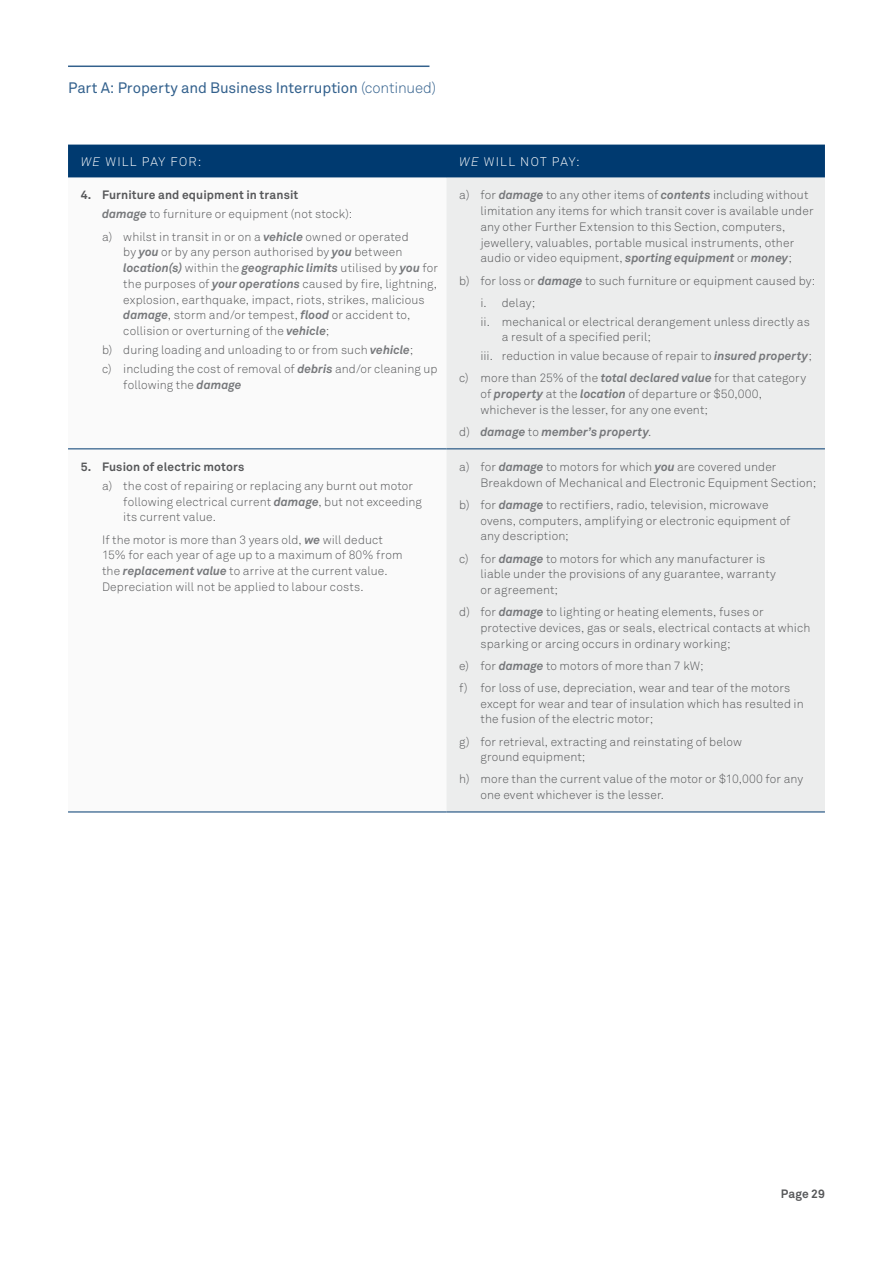
<style>
.page{position:relative;width:893px;height:1263px;background:#fff}
.page>*{position:absolute;margin:0;border:0;box-sizing:border-box;transform-origin:0 0}
.t1{font:15px "Akkurat Pro";letter-spacing:-.005em;color:#33618d}
.H1_TABLE{font:12.3px "Akkurat Light Pro";letter-spacing:.1em;color:#fff}
.A1_Bullets_1{font:12px/15.8px "Akkurat Light Pro";letter-spacing:.01em;color:#57585a}
.A1_Bullets_2{font:12px/15.8px "Akkurat Light Pro";letter-spacing:.01em;color:#57585a}
.A1_Body_copy_inset{font:12px/15.8px "Akkurat Light Pro";letter-spacing:.01em;color:#57585a}
.Body_bullet_subhead{font:700 12px "Akkurat Pro";letter-spacing:.015em;color:#57585a}
.A1_Bullets_1-2{font:italic 700 12px "Akkurat Pro";color:#76787b}
.s1{font-family:"Akkurat Light Pro"}
.s2{font-family:"Akkurat";font-weight:300;font-style:italic}
.s3{font-family:"Akkurat Pro";font-weight:700;font-style:italic;color:#76787b}
.s4{font-family:"Akkurat Light Pro";font-weight:400;font-style:normal;color:#57585a}
</style>
<div class="page">
<hr style="left:68px;top:66px;width:361px;height:1px;background:#33618d">
<div style="left:68px;top:145px;width:757px;height:33px;background:#003a70"></div>
<div style="left:446px;top:178px;width:379px;height:633px;background:#eceded"></div>
<hr style="left:68px;top:448px;width:378px;height:1px;background:#003a70">
<hr style="left:446px;top:448px;width:379px;height:1px;background:#003a70">
<hr style="left:68px;top:811px;width:378px;height:1px;background:#003a70">
<hr style="left:446px;top:811px;width:379px;height:1px;background:#003a70">
<p class="t1" style="left:68px;top:79px;width:370px">Part A: Property and Business Interruption <span class="s1">(continued)</span></p>
<p class="H1_TABLE" style="left:81px;top:154px;width:122px"><span class="s2">WE</span> WILL PAY FOR:</p>
<p class="H1_TABLE" style="left:459px;top:154px;width:122px"><span class="s2">WE</span> WILL NOT PAY:</p>
<p class="Body_bullet_subhead" style="left:81px;top:188px;width:219px">4. Furniture and equipment in transit</p>
<p class="A1_Body_copy_inset" style="left:102px;top:207px;width:252px"><span class="s3">damage</span> to furniture or equipment (not stock):</p>
<p class="A1_Bullets_2" style="left:123px;top:229px;width:316px;text-indent:-21px">a) whilst in transit in or on a <span class="s3">vehicle</span> owned or operated<br>by <span class="s3">you</span> or by any person authorised by <span class="s3">you</span> between <span class="s3">location(s)</span> within the <span class="s3">geographic limits</span> utilised by <span class="s3">you</span> for the purposes of <span class="s3">your operations</span> caused by fire, lightning, explosion, earthquake, impact, riots, strikes, malicious <span class="s3">damage</span>, storm and/or tempest, <span class="s3">flood</span> or accident to, collision or overturning of the <span class="s3">vehicle</span>;</p>
<p class="A1_Bullets_2" style="left:102px;top:342px;width:313px">b) during loading and unloading to or from such <span class="s3">vehicle</span>;</p>
<p class="A1_Bullets_2" style="left:123px;top:361px;width:316px;text-indent:-21px">c) including the cost of removal of <span class="s3">debris</span> and/or cleaning up following the <span class="s3">damage</span></p>
<p class="A1_Bullets_1" style="left:480px;top:188px;width:335px;text-indent:-21px">a) for <span class="s3">damage</span> to any other items of <span class="s3">contents</span> including without limitation any items for which transit cover is available under any other Further Extension to this Section, computers, jewellery, valuables, portable musical instruments, other audio or video equipment, <span class="s3">sporting equipment</span> or <span class="s3">money</span>;</p>
<p class="A1_Bullets_1" style="left:459px;top:273px;width:357px">b) for loss or <span class="s3">damage</span> to such furniture or equipment caused by:</p>
<p class="A1_Bullets_2" style="left:480px;top:295px;width:56px">i. delay;</p>
<p class="A1_Bullets_2" style="left:502px;top:314px;width:310px;text-indent:-21px">ii. mechanical or electrical derangement unless directly as a result of a specified peril;</p>
<p class="A1_Bullets_2" style="left:480px;top:348px;width:333px">iii. reduction in value because of repair to <span class="s3">insured property</span>;</p>
<p class="A1_Bullets_1" style="left:480px;top:371px;width:327px;text-indent:-21px">c) more than 25% of the <span class="s3">total declared value</span> for that category of <span class="s3">property</span> at the <span class="s3">location</span> of departure or $50,000, whichever is the lesser, for any one event;</p>
<p class="A1_Bullets_1-2" style="left:459px;top:424px;width:194px"><span class="s4">d)</span> damage <span class="s4">to</span> member’s property<span class="s4">.</span></p>
<p class="Body_bullet_subhead" style="left:81px;top:459px;width:165px">5. Fusion of electric motors</p>
<p class="A1_Bullets_2" style="left:123px;top:478px;width:300px;text-indent:-21px">a) the cost of repairing or replacing any burnt out motor following electrical current <span class="s3">damage</span>, but not exceeding its current value.</p>
<p class="A1_Body_copy_inset" style="left:102px;top:532px;width:302px">If the motor is more than 3 years old, <span class="s3">we</span> will deduct 15% for each year of age up to a maximum of 80% from the <span class="s3">replacement value</span> to arrive at the current value.<br>Depreciation will not be applied to labour costs.</p>
<p class="A1_Bullets_1" style="left:480px;top:459px;width:337px;text-indent:-21px">a) for <span class="s3">damage</span> to motors for which <span class="s3">you</span> are covered under<br>Breakdown of Mechanical and Electronic Equipment Section;</p>
<p class="A1_Bullets_1" style="left:480px;top:497px;width:311px;text-indent:-21px">b) for <span class="s3">damage</span> to rectifiers, radio, television, microwave ovens, computers, amplifying or electronic equipment of any description;</p>
<p class="A1_Bullets_1" style="left:480px;top:551px;width:297px;text-indent:-21px">c) for <span class="s3">damage</span> to motors for which any manufacturer is liable under the provisions of any guarantee, warranty or agreement;</p>
<p class="A1_Bullets_1" style="left:480px;top:604px;width:331px;text-indent:-21px">d) for <span class="s3">damage</span> to lighting or heating elements, fuses or protective devices, gas or seals, electrical contacts at which sparking or arcing occurs in ordinary working;</p>
<p class="A1_Bullets_1" style="left:459px;top:658px;width:246px">e) for <span class="s3">damage</span> to motors of more than 7 kW;</p>
<p class="A1_Bullets_1" style="left:480px;top:680px;width:325px;text-indent:-21px">f) for loss of use, depreciation, wear and tear of the motors except for wear and tear of insulation which has resulted in the fusion of the electric motor;</p>
<p class="A1_Bullets_1" style="left:480px;top:734px;width:263px;text-indent:-21px">g) for retrieval, extracting and reinstating of below ground equipment;</p>
<p class="A1_Bullets_1" style="left:480px;top:772px;width:324px;text-indent:-21px">h) more than the current value of the motor or $10,000 for any one event whichever is the lesser.</p>
<p class="Body_bullet_subhead" style="left:781px;top:1186px;width:46px">Page 29</p>
</div>
